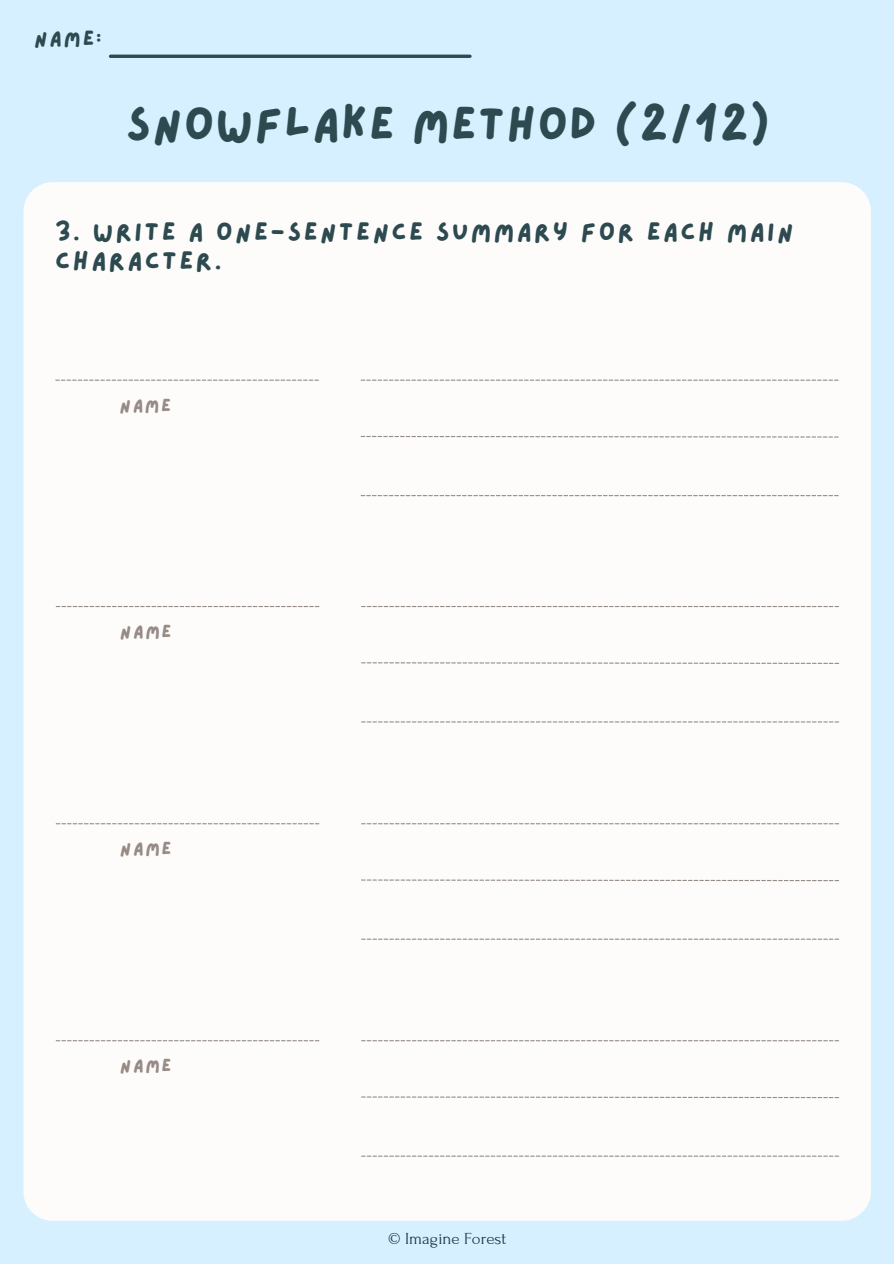
<style>
.page{position:relative;width:894px;height:1264px;background:#fff}
.page>*{position:absolute;margin:0;border:0;box-sizing:border-box;transform-origin:0 0}
.t1{font:46.65px "Lazydog";letter-spacing:.04em;color:#2d4a50}
.t2{font:25.5px/28.2px "Lazydog";letter-spacing:.1em;color:#2d4a50}
.t3{font:21px "Lazydog";color:#2d4a50}
.t4{font:18px "Lazydog";letter-spacing:.1em;color:#968b85}
.t5{font:16.8px "Forum";color:#21364b}
</style>
<div class="page">
<div style="left:0;top:0;width:893px;height:1263px;background:#d6f0ff"></div>
<div style="left:23px;top:182px;width:847px;height:1038px;background:#fdfcfb;border-radius:29px"></div>
<hr style="left:110px;top:55px;width:360px;height:3px;background:#2d4a50">
<svg style="left:360px;top:379px;width:478px;height:2px"></svg>
<svg style="left:360px;top:436px;width:478px;height:1px"></svg>
<svg style="left:360px;top:495px;width:478px;height:1px"></svg>
<svg style="left:55px;top:379px;width:264px;height:2px"></svg>
<svg style="left:361px;top:606px;width:477px;height:1px"></svg>
<svg style="left:361px;top:662px;width:477px;height:2px"></svg>
<svg style="left:361px;top:721px;width:477px;height:1px"></svg>
<svg style="left:56px;top:606px;width:263px;height:1px"></svg>
<svg style="left:361px;top:823px;width:477px;height:1px"></svg>
<svg style="left:361px;top:879px;width:477px;height:2px"></svg>
<svg style="left:361px;top:938px;width:477px;height:1px"></svg>
<svg style="left:56px;top:823px;width:263px;height:1px"></svg>
<svg style="left:361px;top:1040px;width:477px;height:1px"></svg>
<svg style="left:361px;top:1096px;width:477px;height:2px"></svg>
<svg style="left:361px;top:1155px;width:477px;height:1px"></svg>
<svg style="left:56px;top:1040px;width:263px;height:1px"></svg>
<p class="t3" style="left:34px;top:28px;width:69px">NAME:</p>
<h1 class="t1" style="left:126px;top:101px;width:645px">SNOWFLAKE METHOD (2/12)</h1>
<p class="t2" style="left:55px;top:219px;width:739px">3. WRITE A ONE-SENTENCE SUMMARY FOR EACH MAIN<br>CHARACTER.</p>
<p class="t4" style="left:119px;top:396px;width:53px">NAME</p>
<p class="t4" style="left:120px;top:622px;width:53px">NAME</p>
<p class="t4" style="left:120px;top:840px;width:53px">NAME</p>
<p class="t4" style="left:120px;top:1056px;width:53px">NAME</p>
<p class="t5" style="left:388px;top:1229px;width:120px">© Imagine Forest</p>
</div>
